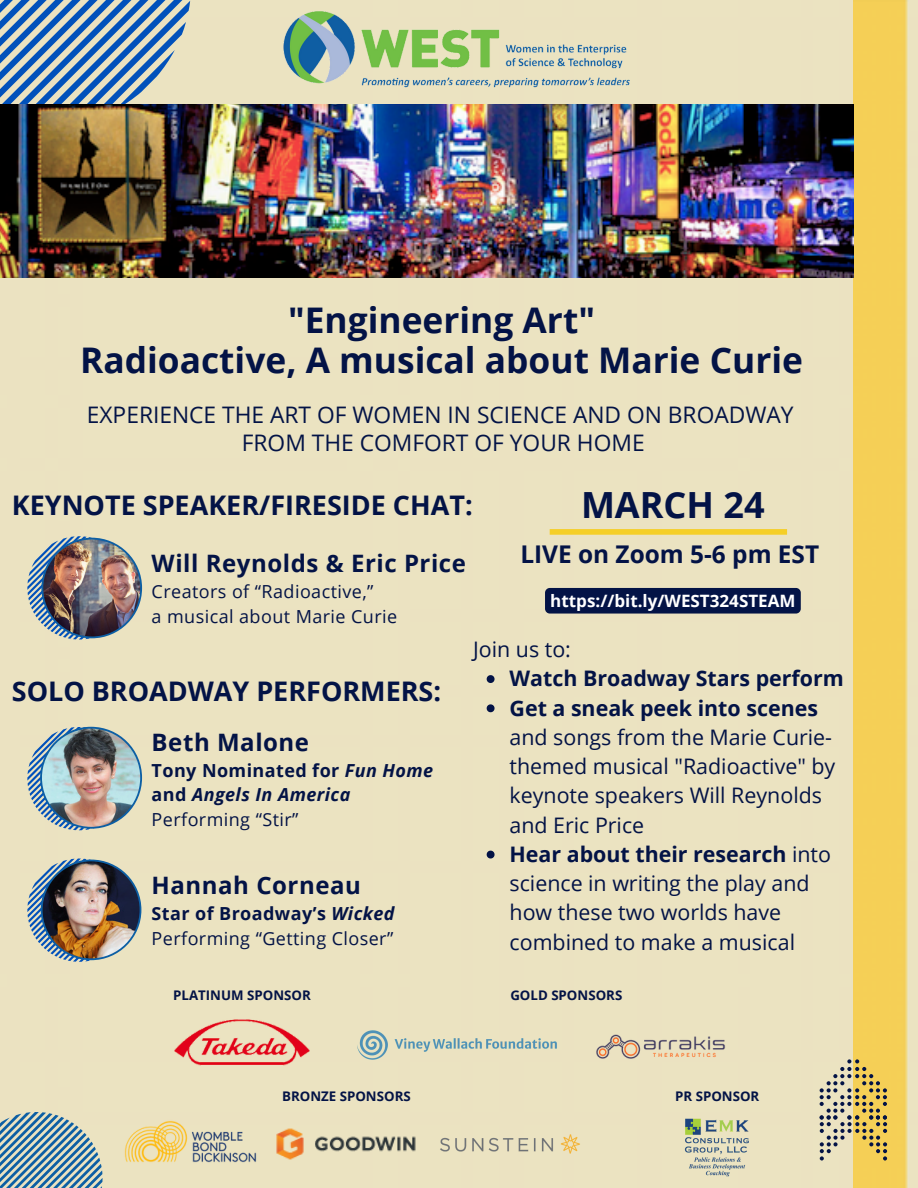
<style>
.page{position:relative;width:918px;height:1188px;background:#ebe3c1}
.page>*{position:absolute;margin:0;border:0;box-sizing:border-box;transform-origin:0 0}
.t1{font:700 36px "Open Sans";color:#031346}
.t2{font:700 35.25px "Open Sans";color:#031346}
.t3{font:700 27px "Open Sans";color:#031346}
.t4{font:700 24.45px "Open Sans";color:#031346}
.t5{font:700 24px "Open Sans";letter-spacing:.025em;color:#031346}
.t6{font:22.8px "Open Sans";color:#031346}
.t7{font:21.45px/29.2px "Open Sans";color:#031346}
.t8{font:700 21.45px "Open Sans";color:#031346}
.t9{font:18px "Open Sans";letter-spacing:.025em;color:#031346}
.t10{font:italic 700 18px/24.8px "Open Sans";letter-spacing:.025em;color:#031346}
.t11{font:700 18px "Open Sans";letter-spacing:.025em;color:#031346}
.t12{font:700 17.1px "Open Sans";color:#fff}
.t13{font:700 13.35px "Open Sans";color:#031346}
.s1{font-style:normal}
.s2{font-style:italic}
.s3{font-weight:700}
</style>
<div class="page">
<div style="left:854px;top:0;width:55px;height:1188px;background:#f5cf56"></div>
<img style="left:27px;top:727px;width:115px;height:103px">
<img style="left:27px;top:536px;width:115px;height:104px">
<svg style="left:0;top:0;width:191px;height:105px;background:#81a0bc"></svg>
<img style="left:0;top:105px;width:854px;height:173px">
<svg style="left:820px;top:1059px;width:67px;height:102px;background:#c6b67e"></svg>
<img style="left:279px;top:10px;width:360px;height:82px">
<img style="left:27px;top:859px;width:114px;height:103px">
<svg style="left:487px;top:675px;width:8px;height:8px"></svg>
<svg style="left:487px;top:704px;width:8px;height:8px"></svg>
<svg style="left:487px;top:851px;width:8px;height:8px"></svg>
<div style="left:550px;top:529px;width:237px;height:6px;background:#f5cf27"></div>
<svg style="left:0;top:1112px;width:103px;height:76px;background:#8ba9b4"></svg>
<img style="left:175px;top:1016px;width:135px;height:57px">
<img style="left:354px;top:1027px;width:206px;height:35px">
<img style="left:683px;top:1118px;width:68px;height:61px">
<img style="left:121px;top:1118px;width:140px;height:53px">
<img style="left:275px;top:1124px;width:142px;height:40px">
<img style="left:590px;top:1027px;width:142px;height:38px">
<img style="left:439px;top:1133px;width:142px;height:22px">
<div style="left:545px;top:588px;width:256px;height:26px;background:#031346;border-radius:5px"></div>
<p class="t2" style="left:288px;top:296px;width:308px">"Engineering Art"</p>
<p class="t2" style="left:80px;top:335px;width:724px">Radioactive, A musical about Marie Curie</p>
<p class="t6" style="left:87px;top:399px;width:708px">EXPERIENCE THE ART OF WOMEN IN SCIENCE AND ON BROADWAY</p>
<p class="t6" style="left:242px;top:426px;width:404px">FROM THE COMFORT OF YOUR HOME</p>
<p class="t3" style="left:12px;top:486px;width:462px">KEYNOTE SPEAKER/FIRESIDE CHAT:</p>
<p class="t1" style="left:581px;top:479px;width:185px">MARCH 24</p>
<p class="t5" style="left:152px;top:547px;width:316px">Will Reynolds &amp; Eric Price</p>
<p class="t4" style="left:520px;top:537px;width:300px">LIVE on Zoom 5-6 pm EST</p>
<p class="t9" style="left:152px;top:579px;width:223px">Creators of “Radioactive,”</p>
<p class="t9" style="left:152px;top:604px;width:247px">a musical about Marie Curie</p>
<p class="t12" style="left:550px;top:588px;width:247px">https://bit.ly/WEST324STEAM</p>
<p class="t3" style="left:12px;top:673px;width:431px">SOLO BROADWAY PERFORMERS:</p>
<p class="t5" style="left:152px;top:725px;width:159px">Beth Malone</p>
<p class="t10" style="left:152px;top:757px;width:283px"><span class="s1">Tony Nominated for</span> Fun Home <span class="s1">and</span> Angels In America</p>
<p class="t9" style="left:152px;top:807px;width:148px">Performing “Stir”</p>
<p class="t5" style="left:152px;top:869px;width:211px">Hannah Corneau</p>
<p class="t11" style="left:152px;top:901px;width:244px">Star of Broadway’s <span class="s2">Wicked</span></p>
<p class="t9" style="left:152px;top:926px;width:243px">Performing “Getting Closer”</p>
<p class="t7" style="left:473px;top:634px;width:99px">Join us to:</p>
<p class="t8" style="left:510px;top:663px;width:336px">Watch Broadway Stars perform</p>
<p class="t7" style="left:510px;top:693px;width:327px"><span class="s3">Get a sneak peek into scenes </span>and songs from the Marie Curie&shy;themed musical "Radioactive" by keynote speakers Will Reynolds and Eric Price</p>
<p class="t7" style="left:510px;top:839px;width:323px"><span class="s3">Hear about their research</span> into science in writing the play and how these two worlds have combined to make a musical</p>
<p class="t13" style="left:173px;top:986px;width:139px">PLATINUM SPONSOR</p>
<p class="t13" style="left:510px;top:986px;width:113px">GOLD SPONSORS</p>
<p class="t13" style="left:282px;top:1087px;width:130px">BRONZE SPONSORS</p>
<p class="t13" style="left:675px;top:1087px;width:86px">PR SPONSOR</p>
</div>
